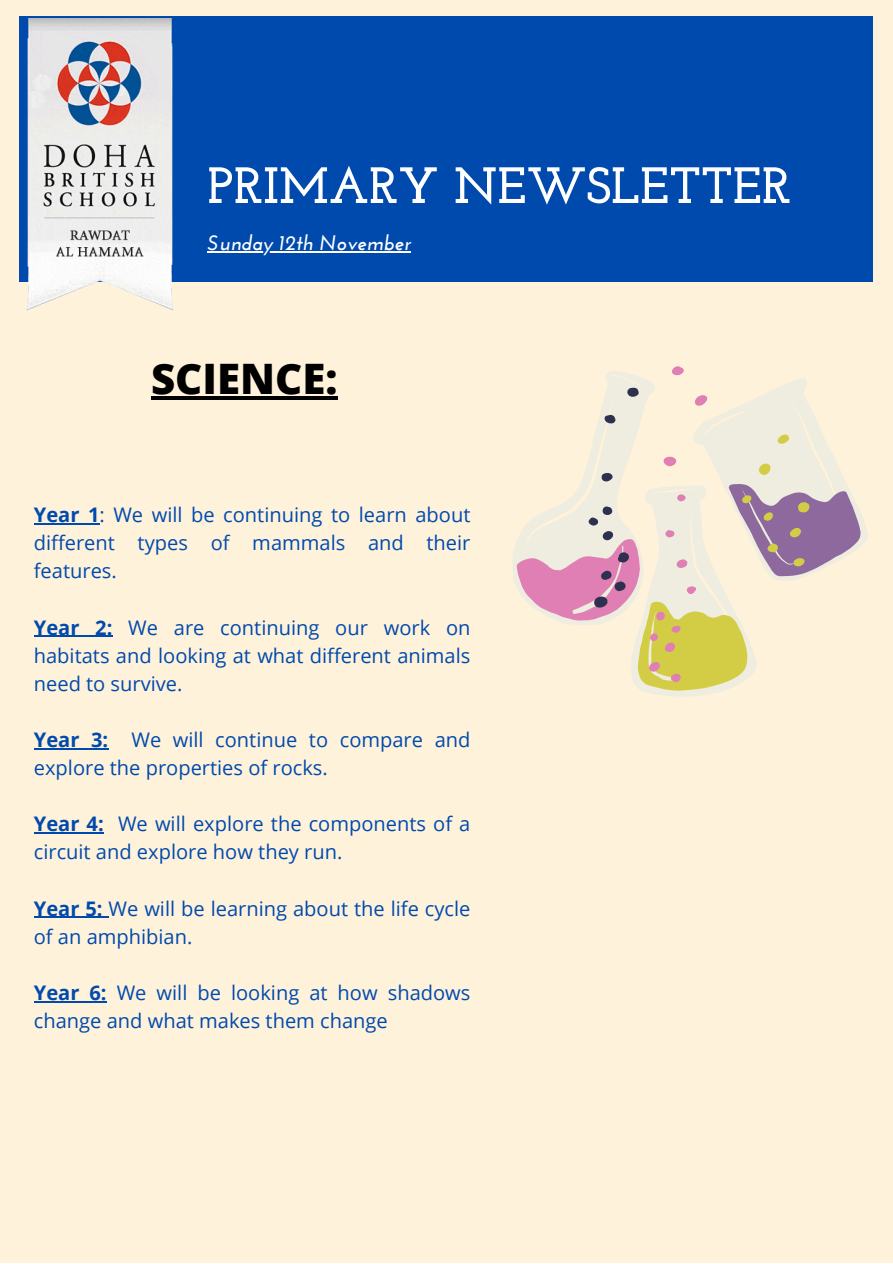
<style>
.page{position:relative;width:893px;height:1264px;background:#fff}
.page>*{position:absolute;margin:0;border:0;box-sizing:border-box;transform-origin:0 0}
.t1{font:700 51px "Josefin Slab";color:#fff}
.t2{font:800 42px "Open Sans";color:#000}
.t3{font:italic 700 21px "Josefin Sans";color:#fff}
.t4{font:20.1px/28px "Open Sans";color:#004aad}
.s1{font-weight:700}
</style>
<div class="page">
<div style="left:0;top:0;width:892px;height:1262px;background:#fff2db"></div>
<div style="left:19px;top:17px;width:853px;height:265px;background:#004aad"></div>
<img style="left:26px;top:18px;width:148px;height:293px">
<svg style="left:512px;top:378px;width:356px;height:318px"></svg>
<svg style="left:516px;top:366px;width:191px;height:316px"></svg>
<svg style="left:588px;top:388px;width:272px;height:302px"></svg>
<hr style="left:207px;top:251px;width:204px;height:1px;background:#fff">
<hr style="left:151px;top:396px;width:186px;height:4px;background:#000">
<hr style="left:34px;top:523px;width:65px;height:1px;background:#004aad">
<hr style="left:34px;top:635px;width:78px;height:1px;background:#004aad">
<hr style="left:34px;top:748px;width:74px;height:1px;background:#004aad">
<hr style="left:34px;top:832px;width:70px;height:1px;background:#004aad">
<hr style="left:34px;top:916px;width:74px;height:1px;background:#004aad">
<hr style="left:34px;top:1001px;width:73px;height:1px;background:#004aad">
<p class="t1" style="left:207px;top:165px;width:585px">PRIMARY NEWSLETTER</p>
<p class="t3" style="left:207px;top:234px;width:205px">Sunday 12th November</p>
<p class="t2" style="left:151px;top:349px;width:188px">SCIENCE:</p>
<p class="t4" style="left:34px;top:500px;width:438px;text-align:justify"><span class="s1">Year 1</span>: We will be continuing to learn about different types of mammals and their features.</p>
<p class="t4" style="left:34px;top:612px;width:438px;text-align:justify"><span class="s1">Year 2:</span> We are continuing our work on habitats and looking at what different animals need to survive.</p>
<p class="t4" style="left:34px;top:725px;width:438px"><span class="s1">Year 3:</span> We will continue to compare and explore the properties of rocks.</p>
<p class="t4" style="left:34px;top:809px;width:438px"><span class="s1">Year 4:</span> We will explore the components of a circuit and explore how they run.</p>
<p class="t4" style="left:34px;top:893px;width:438px"><span class="s1">Year 5:</span> We will be learning about the life cycle of an amphibian.</p>
<p class="t4" style="left:34px;top:978px;width:438px"><span class="s1">Year 6:</span> We will be looking at how shadows change and what makes them change</p>
</div>
